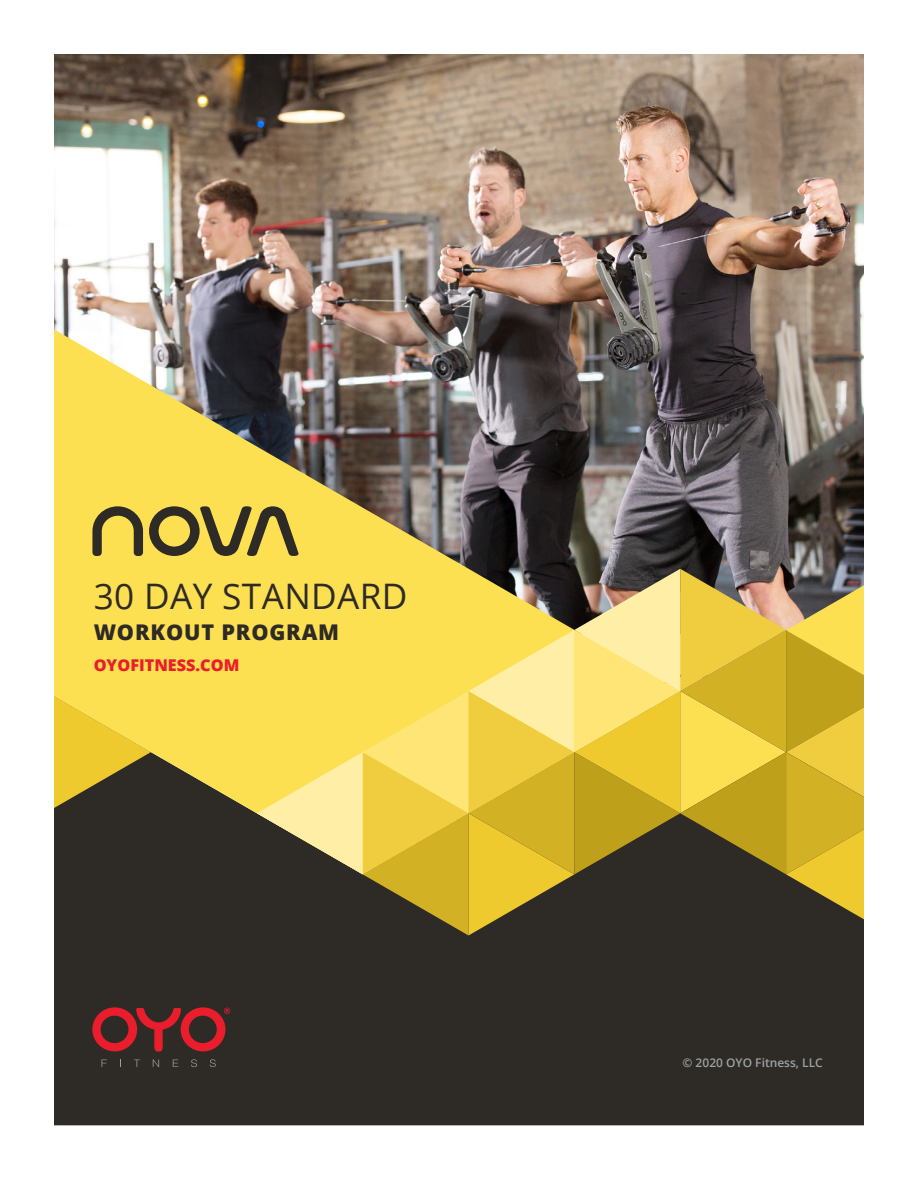
<style>
.page{position:relative;width:918px;height:1188px;background:#fff}
.page>*{position:absolute;margin:0;border:0;box-sizing:border-box;transform-origin:0 0}
.t1{font:35.1px "Open Sans";letter-spacing:.01em;color:#2e2a26}
.t2{font:800 21.6px "Open Sans";letter-spacing:.035em;color:#2e2a26}
.t3{font:800 16.2px "Open Sans";color:#ea1d2d}
.t4{font:600 12px "Open Sans";color:#9ca1a2}
</style>
<div class="page">
<img style="left:54px;top:54px;width:810px;height:515px">
<div style="left:54px;top:874px;width:810px;height:251px;background:#2e2a26"></div>
<img style="left:54px;top:324px;width:626px;height:550px">
<svg style="left:54px;top:691px;width:97px;height:122px;background:#bea435"></svg>
<svg style="left:257px;top:569px;width:607px;height:366px;background:#c4ac45"></svg>
<svg style="left:92px;top:506px;width:51px;height:50px;background:#a7953f"></svg>
<svg style="left:149px;top:506px;width:150px;height:50px;background:#a4923e"></svg>
<svg style="left:102px;top:1060px;width:5px;height:7px"></svg>
<svg style="left:134px;top:1060px;width:6px;height:7px"></svg>
<svg style="left:153px;top:1060px;width:6px;height:7px"></svg>
<svg style="left:173px;top:1060px;width:5px;height:7px"></svg>
<svg style="left:191px;top:1059px;width:6px;height:8px"></svg>
<svg style="left:210px;top:1059px;width:6px;height:8px"></svg>
<svg style="left:92px;top:1007px;width:138px;height:45px;background:#7a2428"></svg>
<h1 class="t1" style="left:94px;top:572px;width:315px">30 DAY STANDARD</h1>
<h2 class="t2" style="left:94px;top:616px;width:247px">WORKOUT PROGRAM</h2>
<h3 class="t3" style="left:94px;top:653px;width:147px">OYOFITNESS.COM</h3>
<p class="t4" style="left:683px;top:1055px;width:142px">© 2020 OYO Fitness, LLC</p>
</div>
